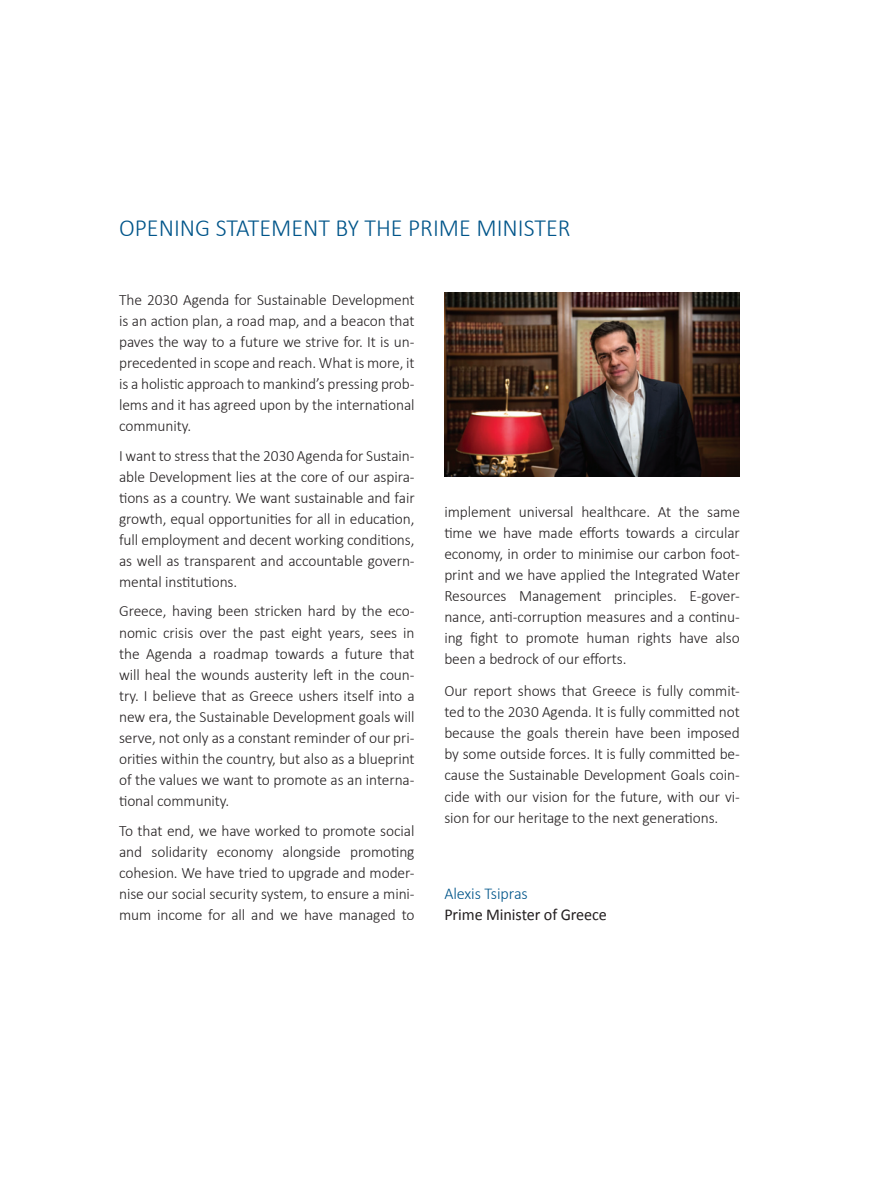
<style>
.page{position:relative;width:893px;height:1191px;background:#fff}
.page>*{position:absolute;margin:0;border:0;box-sizing:border-box;transform-origin:0 0}
.t1{font:300 24.75px "Calibri";color:#01558a}
.t2{font:16.5px "Calibri";letter-spacing:-.005em;color:#231f20}
.t3{font:300 16.5px "Calibri";letter-spacing:-.005em;color:#01558a}
.t4{font:300 15.75px/21px "Calibri";letter-spacing:-.005em;color:#231f20;text-align:justify}
</style>
<div class="page">
<img style="left:444px;top:293px;width:296px;height:183px">
<h1 class="t1" style="left:119px;top:212px;width:453px">OPENING STATEMENT BY THE PRIME MINISTER</h1>
<p class="t4" style="left:119px;top:289px;width:297px">The 2030 Agenda for Sustainable Development is an action plan, a road map, and a beacon that paves the way to a future we strive for. It is un&shy;precedented in scope and reach. What is more, it is a holistic approach to mankind’s pressing prob&shy;lems and it has agreed upon by the international community.</p>
<p class="t4" style="left:119px;top:445px;width:297px">I want to stress that the 2030 Agenda for Sustain&shy;able Development lies at the core of our aspira&shy;tions as a country. We want sustainable and fair growth, equal opportunities for all in education, full employment and decent working conditions, as well as transparent and accountable govern&shy;mental institutions.</p>
<p class="t4" style="left:119px;top:600px;width:297px">Greece, having been stricken hard by the eco&shy;nomic crisis over the past eight years, sees in the Agenda a roadmap towards a future that will heal the wounds austerity left in the coun&shy;try. I believe that as Greece ushers itself into a new era, the Sustainable Development goals will serve, not only as a constant reminder of our pri&shy;orities within the country, but also as a blueprint of the values we want to promote as an interna&shy;tional community.</p>
<p class="t4" style="left:119px;top:819px;width:297px">To that end, we have worked to promote social and solidarity economy alongside promoting cohesion. We have tried to upgrade and moder&shy;nise our social security system, to ensure a mini&shy;mum income for all and we have managed to</p>
<p class="t4" style="left:444px;top:500px;width:297px">implement universal healthcare. At the same time we have made efforts towards a circular economy, in order to minimise our carbon foot&shy;print and we have applied the Integrated Water Resources Management principles. E-gover&shy;nance, anti-corruption measures and a continu&shy;ing fight to promote human rights have also been a bedrock of our efforts.</p>
<p class="t4" style="left:444px;top:680px;width:297px">Our report shows that Greece is fully commit&shy;ted to the 2030 Agenda. It is fully committed not because the goals therein have been imposed by some outside forces. It is fully committed be&shy;cause the Sustainable Development Goals coin&shy;cide with our vision for the future, with our vi&shy;sion for our heritage to the next generations.</p>
<p class="t3" style="left:444px;top:883px;width:85px">Alexis Tsipras</p>
<p class="t2" style="left:444px;top:904px;width:164px">Prime Minister of Greece</p>
</div>
